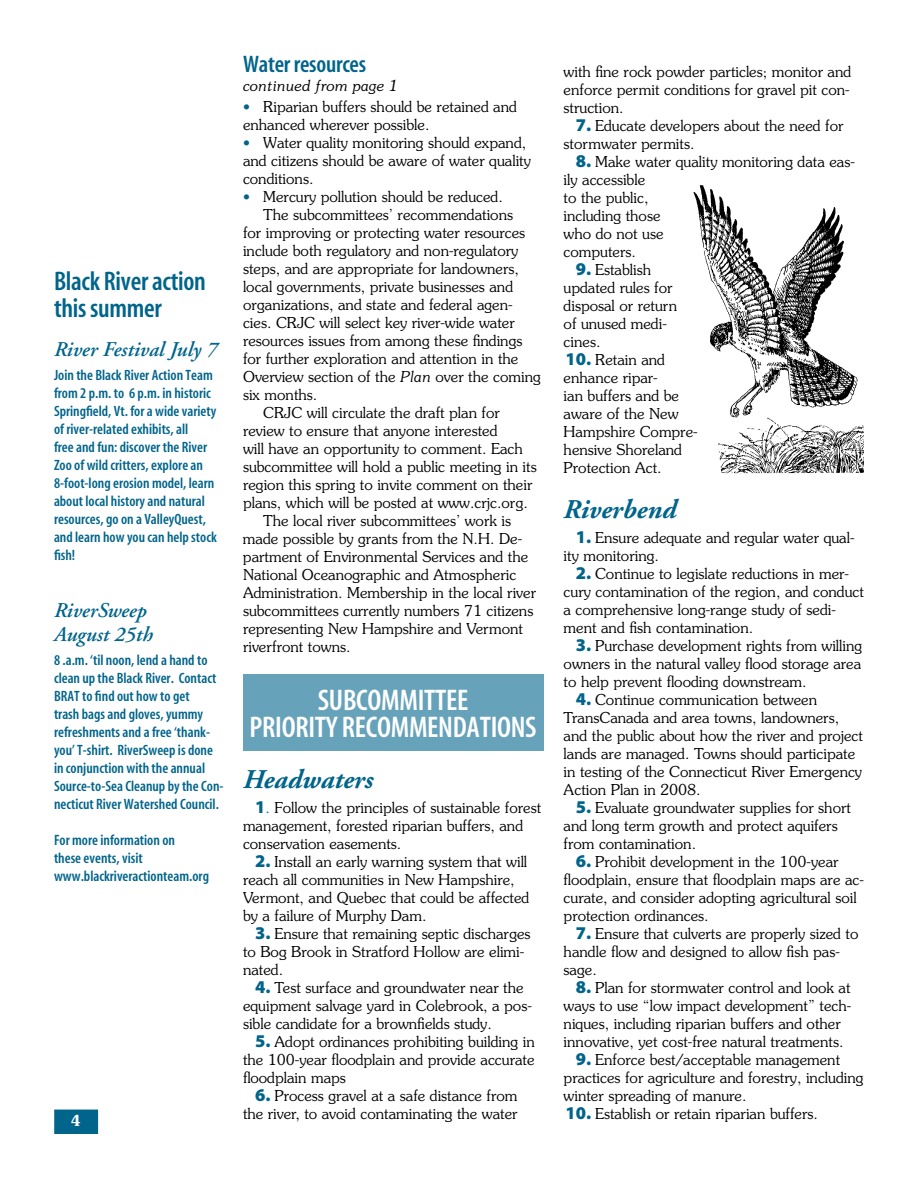
<style>
.page{position:relative;width:918px;height:1188px;background:#fff}
.page>*{position:absolute;margin:0;border:0;box-sizing:border-box;transform-origin:0 0}
.t1{font:30px/27px "Myriad MM";letter-spacing:-.01em;color:#fff}
.t2{font:27px/27px "Myriad MM";letter-spacing:-.01em;color:#00648b}
.t3{font:italic 700 27px "Adobe Garamond";color:#00648b}
.t4{font:24px "Myriad MM";letter-spacing:-.01em;color:#00648b}
.t5{font:italic 600 21px/24px "Adobe Garamond";color:#00648b}
.t6{font:300 15px/18px "Souvenir";color:#000}
.t7{font:15px/18px "Myriad MM";color:#00648b}
.t8{font:italic 300 15px "Souvenir";color:#000}
.s1{color:#00648b}
.s2{font-style:italic}
.s3{font-family:"Myriad MM";font-weight:400;font-size:18px;color:#00648b}
</style>
<div class="page">
<div style="left:55px;top:1110px;width:42px;height:23px;background:#00648b"></div>
<div style="left:54px;top:1110px;width:44px;height:24px;border:2px solid #00648b"></div>
<div style="left:243px;top:674px;width:300px;height:77px;background:#66a2b9"></div>
<img style="left:693px;top:185px;width:171px;height:288px">
<h2 class="t2" style="left:54px;top:269px;width:154px">Black River action this summer</h2>
<h3 class="t5" style="left:54px;top:338px;width:165px">River Festival July 7</h3>
<p class="t7" style="left:54px;top:367px;width:164px">Join the Black River Action Team from 2 p.m. to 6 p.m. in historic<br>Springfield, Vt. for a wide variety of river-related exhibits, all<br>free and fun: discover the River<br>Zoo of wild critters, explore an<br>8-foot-long erosion model, learn about local history and natural resources, go on a ValleyQuest, and learn how you can help stock fish!</p>
<h3 class="t5" style="left:54px;top:599px;width:100px">RiverSweep<br>August 25th</h3>
<p class="t7" style="left:54px;top:652px;width:171px">8 .a.m. ‘til noon, lend a hand to clean up the Black River. Contact<br>BRAT to find out how to get<br>trash bags and gloves, yummy refreshments and a free ‘thank&shy;you’ T-shirt. RiverSweep is done in conjunction with the annual<br>Source-to-Sea Cleanup by the Con&shy;necticut River Watershed Council.</p>
<p class="t7" style="left:54px;top:832px;width:157px">For more information on<br>these events, visit www.blackriveractionteam.org</p>
<h3 class="t4" style="left:243px;top:52px;width:125px">Water resources</h3>
<p class="t8" style="left:243px;top:77px;width:156px">continued from page 1</p>
<p class="t6" style="left:243px;top:98px;width:276px"><span class="s1">•</span> Riparian buffers should be retained and enhanced wherever possible.</p>
<p class="t6" style="left:243px;top:134px;width:289px"><span class="s1">•</span> Water quality monitoring should expand, and citizens should be aware of water quality conditions.</p>
<p class="t6" style="left:243px;top:188px;width:261px"><span class="s1">•</span> Mercury pollution should be reduced.</p>
<p class="t6" style="left:263px;top:206px;width:251px">The subcommittees’ recommendations</p>
<p class="t6" style="left:243px;top:224px;width:284px">for improving or protecting water resources</p>
<p class="t6" style="left:243px;top:242px;width:277px">include both regulatory and non-regulatory</p>
<p class="t6" style="left:243px;top:260px;width:277px">steps, and are appropriate for landowners,</p>
<p class="t6" style="left:243px;top:278px;width:272px">local governments, private businesses and</p>
<p class="t6" style="left:243px;top:296px;width:271px">organizations, and state and federal agen-</p>
<p class="t6" style="left:243px;top:314px;width:273px">cies. CRJC will select key river-wide water</p>
<p class="t6" style="left:243px;top:332px;width:281px">resources issues from among these findings</p>
<p class="t6" style="left:243px;top:350px;width:277px">for further exploration and attention in the</p>
<p class="t6" style="left:243px;top:368px;width:299px">Overview section of the <span class="s2">Plan</span> over the coming</p>
<p class="t6" style="left:243px;top:386px;width:76px">six months.</p>
<p class="t6" style="left:263px;top:404px;width:238px">CRJC will circulate the draft plan for</p>
<p class="t6" style="left:243px;top:422px;width:256px">review to ensure that anyone interested</p>
<p class="t6" style="left:243px;top:440px;width:281px">will have an opportunity to comment. Each</p>
<p class="t6" style="left:243px;top:458px;width:295px">subcommittee will hold a public meeting in its</p>
<p class="t6" style="left:243px;top:476px;width:291px">region this spring to invite comment on their</p>
<p class="t6" style="left:243px;top:494px;width:287px">plans, which will be posted at www.crjc.org.</p>
<p class="t6" style="left:263px;top:512px;width:249px">The local river subcommittees’ work is</p>
<p class="t6" style="left:243px;top:530px;width:281px">made possible by grants from the N.H. De-</p>
<p class="t6" style="left:243px;top:548px;width:287px">partment of Environmental Services and the</p>
<p class="t6" style="left:243px;top:566px;width:275px">National Oceanographic and Atmospheric</p>
<p class="t6" style="left:243px;top:584px;width:295px">Administration. Membership in the local river</p>
<p class="t6" style="left:243px;top:602px;width:292px">subcommittees currently numbers 71 citizens</p>
<p class="t6" style="left:243px;top:620px;width:282px">representing New Hampshire and Vermont</p>
<p class="t6" style="left:243px;top:638px;width:109px">riverfront towns.</p>
<h1 class="t1" style="left:318px;top:688px;width:14px">subc</h1>
<h1 class="t1" style="left:368px;top:688px;width:28px">ommitt</h1>
<h1 class="t1" style="left:250px;top:688px;width:274px;text-indent:197px">ee priority recommendations</h1>
<h2 class="t3" style="left:243px;top:765px;width:132px">Headwaters</h2>
<p class="t6" style="left:243px;top:798px;width:300px;text-indent:12px"><span class="s3">1</span><span class="s1">.</span> Follow the principles of sustainable forest management, forested riparian buffers, and conservation easements.</p>
<p class="t6" style="left:243px;top:852px;width:288px;text-indent:12px"><span class="s3">2.</span> Install an early warning system that will reach all communities in New Hampshire, Vermont, and Quebec that could be affected by a failure of Murphy Dam.</p>
<p class="t6" style="left:243px;top:924px;width:289px;text-indent:12px"><span class="s3">3.</span> Ensure that remaining septic discharges to Bog Brook in Stratford Hollow are elimi&shy;nated.</p>
<p class="t6" style="left:243px;top:978px;width:290px;text-indent:12px"><span class="s3">4.</span> Test surface and groundwater near the equipment salvage yard in Colebrook, a pos&shy;sible candidate for a brownfields study.</p>
<p class="t6" style="left:243px;top:1032px;width:293px;text-align:justify;text-indent:12px"><span class="s3">5.</span> Adopt ordinances prohibiting building in the 100-year floodplain and provide accurate floodplain maps</p>
<p class="t6" style="left:243px;top:1086px;width:276px;text-align:right"><span class="s3">6.</span> Process gravel at a safe distance from the river, to avoid contaminating the water</p>
<p class="t6" style="left:564px;top:62px;width:289px;text-align:justify">with fine rock powder particles; monitor and enforce permit conditions for gravel pit con&shy;struction.</p>
<p class="t6" style="left:564px;top:116px;width:281px;text-indent:12px"><span class="s3">7.</span> Educate developers about the need for stormwater permits.</p>
<p class="t6" style="left:564px;top:152px;width:293px;text-indent:12px"><span class="s3">8.</span> Make water quality monitoring data eas&shy;ily accessible<br>to the public,<br>including those<br>who do not use<br>computers.</p>
<p class="t6" style="left:564px;top:260px;width:115px;text-indent:12px"><span class="s3">9.</span> Establish updated rules for disposal or return of unused medi&shy;cines.</p>
<p class="t6" style="left:564px;top:350px;width:136px"><span class="s3">10.</span> Retain and enhance ripar-<br>ian buffers and be aware of the New<br>Hampshire Compre&shy;hensive Shoreland<br>Protection Act.</p>
<h2 class="t3" style="left:564px;top:494px;width:114px">Riverbend</h2>
<p class="t6" style="left:564px;top:528px;width:292px;text-indent:12px"><span class="s3">1.</span> Ensure adequate and regular water qual&shy;ity monitoring.</p>
<p class="t6" style="left:564px;top:564px;width:302px;text-indent:12px"><span class="s3">2.</span> Continue to legislate reductions in mer&shy;cury contamination of the region, and conduct a comprehensive long-range study of sedi&shy;ment and fish contamination.</p>
<p class="t6" style="left:564px;top:636px;width:300px;text-align:justify;text-indent:12px"><span class="s3">3.</span> Purchase development rights from willing owners in the natural valley flood storage area to help prevent flooding downstream.</p>
<p class="t6" style="left:564px;top:690px;width:301px;text-indent:12px"><span class="s3">4.</span> Continue communication between TransCanada and area towns, landowners, and the public about how the river and project lands are managed. Towns should participate in testing of the Connecticut River Emergency Action Plan in 2008.</p>
<p class="t6" style="left:564px;top:798px;width:289px;text-indent:12px"><span class="s3">5.</span> Evaluate groundwater supplies for short and long term growth and protect aquifers from contamination.</p>
<p class="t6" style="left:564px;top:852px;width:302px;text-indent:12px"><span class="s3">6.</span> Prohibit development in the 100-year floodplain, ensure that floodplain maps are ac&shy;curate, and consider adopting agricultural soil protection ordinances.</p>
<p class="t6" style="left:564px;top:924px;width:296px;text-indent:12px"><span class="s3">7.</span> Ensure that culverts are properly sized to handle flow and designed to allow fish pas&shy;sage.</p>
<p class="t6" style="left:564px;top:978px;width:289px;text-indent:12px"><span class="s3">8.</span> Plan for stormwater control and look at ways to use “low impact development” tech&shy;niques, including riparian buffers and other innovative, yet cost-free natural treatments.</p>
<p class="t6" style="left:564px;top:1050px;width:301px;text-indent:12px"><span class="s3">9.</span> Enforce best/acceptable management practices for agriculture and forestry, including winter spreading of manure.</p>
<p class="t6" style="left:566px;top:1104px;width:254px"><span class="s3">10.</span> Establish or retain riparian buffers.</p>
</div>
